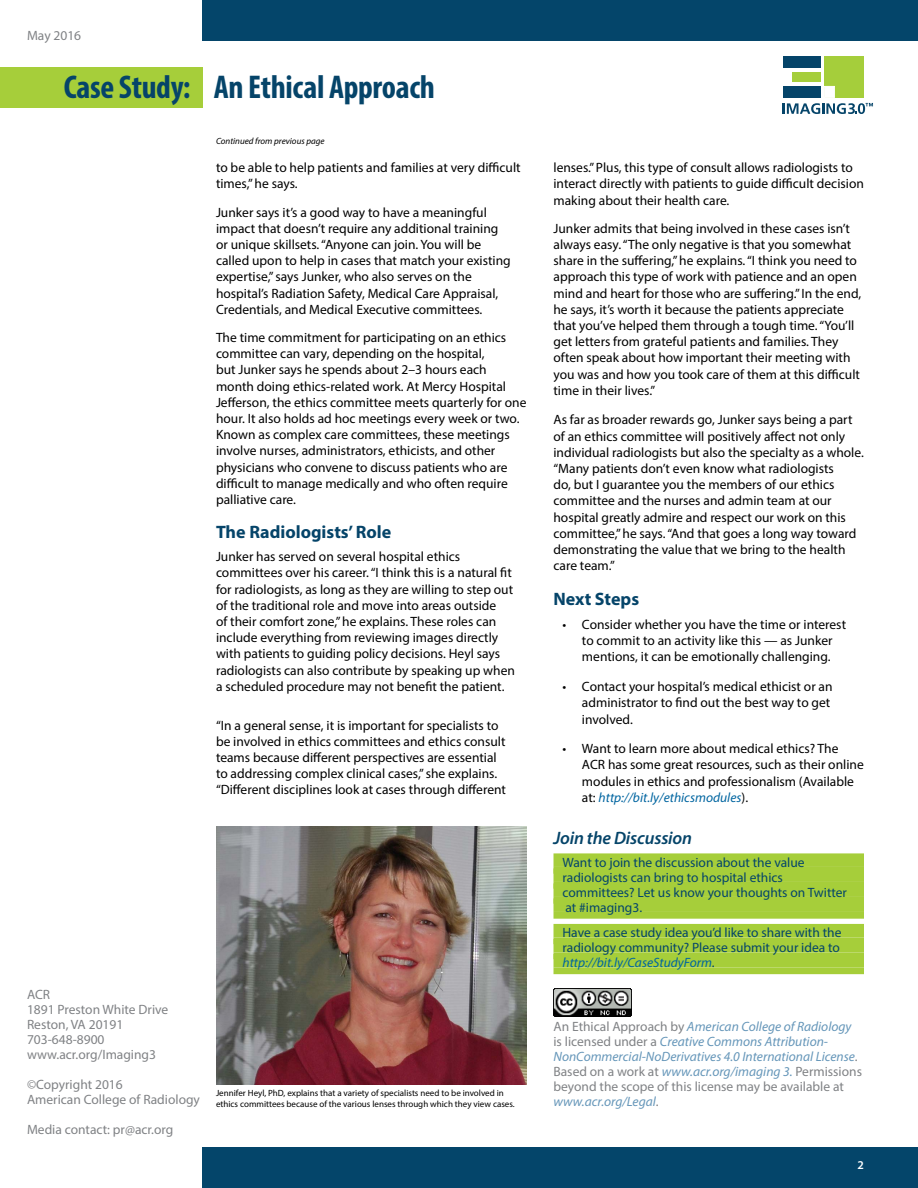
<style>
.page{position:relative;width:918px;height:1188px;background:#fff}
.page>*{position:absolute;margin:0;border:0;box-sizing:border-box;transform-origin:0 0}
.t1{font:700 condensed 33px "Myriad Pro";letter-spacing:-.01em;color:#054469}
.t2{font:700 18px "Myriad Pro";color:#054469}
.t3{font:italic 600 18px "Myriad Pro";letter-spacing:-.01em;color:#054469}
.t4{font:13.5px/16.2px "Myriad Pro";color:#000}
.t5{font:italic 13.5px/15px "Myriad Pro";color:#6596b9}
.t6{font:13.5px/15px "Myriad Pro";color:#04456a}
.t7{font:13.5px/15px "Myriad Pro";color:#808285}
.t8{font:600 12px "Myriad Pro";color:#fff}
.t9{font:9px/10.8px "Myriad Pro";color:#000}
.t10{font:italic 9px "Myriad Pro";color:#000}
.s1{font-style:italic;color:#0065a0}
.s2{font-style:normal;color:#808285}
</style>
<div class="page">
<div style="left:202px;top:0;width:716px;height:40px;background:#04456a"></div>
<div style="left:0;top:68px;width:202px;height:40px;background:#a6ce3a"></div>
<div style="left:202px;top:1148px;width:716px;height:40px;background:#04456a"></div>
<div style="left:783px;top:56px;width:38px;height:11px;background:#054469"></div>
<div style="left:792px;top:73px;width:29px;height:9px;background:#a5ce3b"></div>
<div style="left:783px;top:86px;width:38px;height:12px;background:#054469"></div>
<div style="left:824px;top:56px;width:40px;height:41px;background:#a5ce3b"></div>
<svg style="left:783px;top:103px;width:90px;height:11px"></svg>
<div style="left:824px;top:86px;width:11px;height:12px;background:#fff;border:1px solid #fff"></div>
<div style="left:554px;top:853px;width:310px;height:14px;background:#a6ce3a"></div>
<div style="left:554px;top:867px;width:310px;height:7px;background:#a6ce3a"></div>
<div style="left:554px;top:868px;width:310px;height:14px;background:#a6ce3a"></div>
<div style="left:554px;top:882px;width:310px;height:7px;background:#a6ce3a"></div>
<div style="left:554px;top:883px;width:310px;height:14px;background:#a6ce3a"></div>
<div style="left:554px;top:897px;width:310px;height:7px;background:#a6ce3a"></div>
<div style="left:554px;top:898px;width:310px;height:14px;background:#a6ce3a"></div>
<div style="left:554px;top:912px;width:310px;height:7px;background:#a6ce3a"></div>
<div style="left:554px;top:924px;width:310px;height:13px;background:#a6ce3a"></div>
<div style="left:554px;top:937px;width:310px;height:7px;background:#a6ce3a"></div>
<div style="left:554px;top:939px;width:310px;height:13px;background:#a6ce3a"></div>
<div style="left:554px;top:952px;width:310px;height:7px;background:#a6ce3a"></div>
<div style="left:554px;top:954px;width:310px;height:13px;background:#a6ce3a"></div>
<div style="left:554px;top:967px;width:310px;height:7px;background:#a6ce3a"></div>
<img style="left:554px;top:988px;width:77px;height:28px">
<img style="left:216px;top:827px;width:310px;height:258px">
<p class="t7" style="left:27px;top:28px;width:56px">May 2016</p>
<h1 class="t1" style="left:64px;top:67px;width:373px">Case Study: An Ethical Approach</h1>
<p class="t10" style="left:216px;top:136px;width:110px">Continued from previous page</p>
<p class="t4" style="left:216px;top:159px;width:306px">to be able to help patients and families at very difficult times,” he says.</p>
<p class="t4" style="left:216px;top:204px;width:296px">Junker says it’s a good way to have a meaningful impact that doesn’t require any additional training or unique skillsets. “Anyone can join. You will be called upon to help in cases that match your existing expertise,” says Junker, who also serves on the hospital’s Radiation Safety, Medical Care Appraisal, Credentials, and Medical Executive committees.</p>
<p class="t4" style="left:216px;top:329px;width:312px">The time commitment for participating on an ethics committee can vary, depending on the hospital,<br>but Junker says he spends about 2–3 hours each month doing ethics-related work. At Mercy Hospital Jefferson, the ethics committee meets quarterly for one hour. It also holds ad hoc meetings every week or two.<br>Known as complex care committees, these meetings involve nurses, administrators, ethicists, and other physicians who convene to discuss patients who are difficult to manage medically and who often require palliative care.</p>
<h2 class="t2" style="left:216px;top:520px;width:177px">The Radiologists’ Role</h2>
<p class="t4" style="left:216px;top:548px;width:300px">Junker has served on several hospital ethics committees over his career. “I think this is a natural fit for radiologists, as long as they are willing to step out of the traditional role and move into areas outside<br>of their comfort zone,” he explains. These roles can include everything from reviewing images directly with patients to guiding policy decisions. Heyl says radiologists can also contribute by speaking up when a scheduled procedure may not benefit the patient.</p>
<p class="t4" style="left:216px;top:717px;width:292px">“In a general sense, it is important for specialists to be involved in ethics committees and ethics consult teams because different perspectives are essential to addressing complex clinical cases,” she explains. “Different disciplines look at cases through different</p>
<p class="t7" style="left:27px;top:987px;width:143px">ACR<br>1891 Preston White Drive<br>Reston, VA 20191<br>703-648-8900 www.acr.org/Imaging3</p>
<p class="t7" style="left:27px;top:1077px;width:175px">©Copyright 2016<br>American College of Radiology</p>
<p class="t7" style="left:27px;top:1122px;width:148px">Media contact: pr@acr.org</p>
<p class="t9" style="left:216px;top:1088px;width:300px">Jennifer Heyl, PhD, explains that a variety of specialists need to be involved in ethics committees because of the various lenses through which they view cases.</p>
<p class="t4" style="left:554px;top:159px;width:312px">lenses.” Plus, this type of consult allows radiologists to interact directly with patients to guide difficult decision making about their health care.</p>
<p class="t4" style="left:554px;top:220px;width:309px">Junker admits that being involved in these cases isn’t always easy. “The only negative is that you somewhat share in the suffering,” he explains. “I think you need to approach this type of work with patience and an open mind and heart for those who are suffering.” In the end, he says, it’s worth it because the patients appreciate that you’ve helped them through a tough time. “You’ll get letters from grateful patients and families. They often speak about how important their meeting with you was and how you took care of them at this difficult time in their lives.”</p>
<p class="t4" style="left:554px;top:412px;width:312px">As far as broader rewards go, Junker says being a part of an ethics committee will positively affect not only individual radiologists but also the specialty as a whole. “Many patients don’t even know what radiologists<br>do, but I guarantee you the members of our ethics committee and the nurses and admin team at our hospital greatly admire and respect our work on this committee,” he says. “And that goes a long way toward demonstrating the value that we bring to the health care team.”</p>
<h2 class="t2" style="left:554px;top:588px;width:87px">Next Steps</h2>
<p class="t4" style="left:563px;top:616px;width:285px;text-align:center">• Consider whether you have the time or interest to commit to an activity like this — as Junker mentions, it can be emotionally challenging.</p>
<p class="t4" style="left:582px;top:678px;width:252px;text-indent:-19px">• Contact your hospital’s medical ethicist or an administrator to find out the best way to get involved.</p>
<p class="t4" style="left:582px;top:740px;width:283px;text-indent:-19px">• Want to learn more about medical ethics? The ACR has some great resources, such as their online modules in ethics and professionalism (Available at: <span class="s1">http://bit.ly/ethicsmodules</span>).</p>
<h2 class="t3" style="left:554px;top:827px;width:140px">Join the Discussion</h2>
<p class="t6" style="left:562px;top:855px;width:286px">Want to join the discussion about the value radiologists can bring to hospital ethics committees? Let us know your thoughts on Twitter at #imaging3.</p>
<p class="t6" style="left:562px;top:925px;width:280px;text-align:justify">Have a case study idea you’d like to share with the radiology community? Please submit your idea to <span class="s1">http://bit.ly/CaseStudyForm</span>.</p>
<p class="t5" style="left:554px;top:1019px;width:310px"><span class="s2">An Ethical Approach by</span> American College of Radiology <span class="s2">is licensed under a</span> Creative Commons Attribution-NonCommercial-NoDerivatives 4.0 International License<span class="s2">.<br>Based on a work at</span> www.acr.org/imaging 3. <span class="s2">Permissions beyond the scope of this license may be available at </span>www.acr.org/Legal<span class="s2">.</span></p>
<p class="t8" style="left:858px;top:1157px;width:8px">2</p>
</div>
